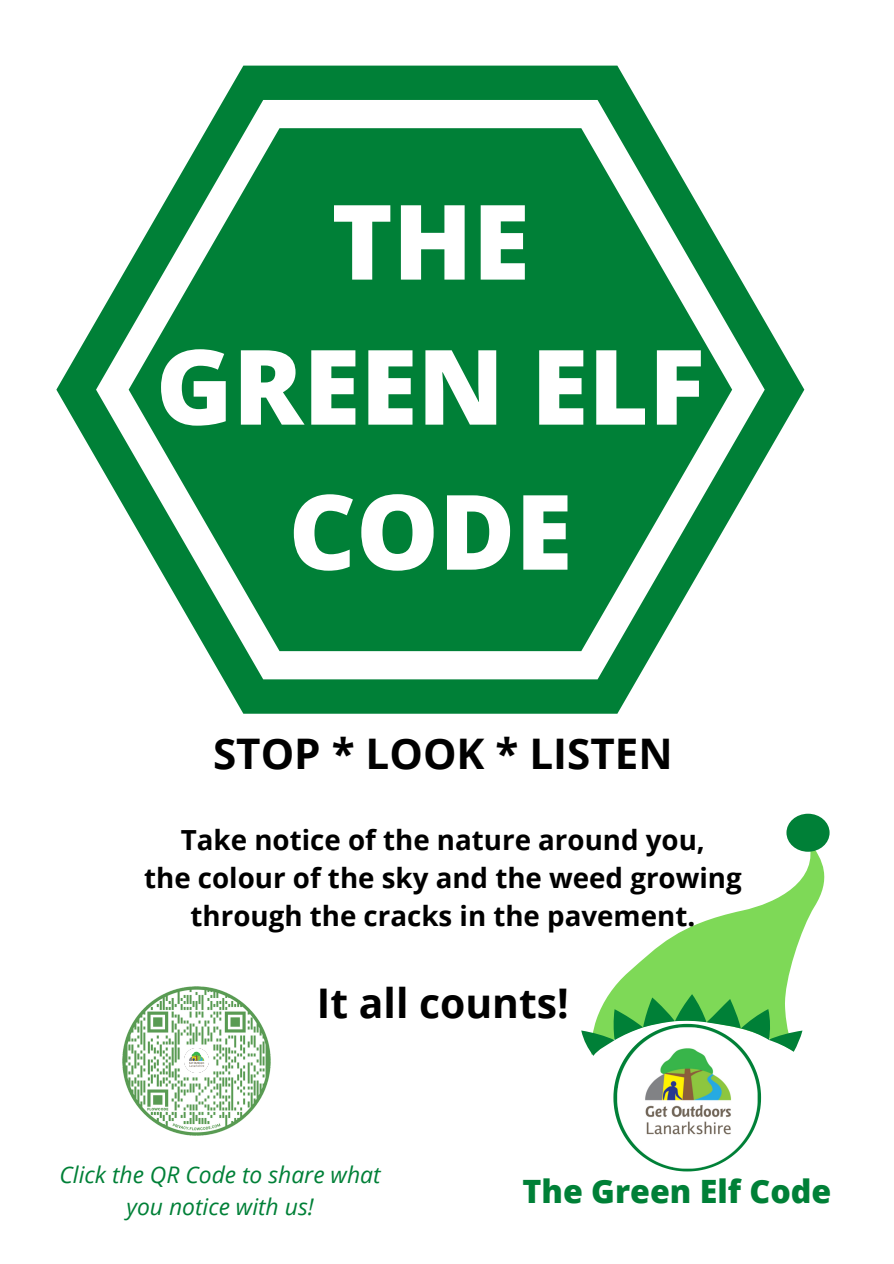
<style>
.page{position:relative;width:894px;height:1264px;background:#fff}
.page>*{position:absolute;margin:0;border:0;box-sizing:border-box;transform-origin:0 0}
.t1{font:800 104.1px "Open Sans";color:#fff}
.t2{font:700 42.15px "Open Sans";color:#000}
.t3{font:700 40.8px "Open Sans";color:#000}
.t4{font:800 32.1px "Open Sans";color:#008037}
.t5{font:700 27.75px "Open Sans";color:#000}
.t6{font:italic 22.95px/31.7px "Open Sans";color:#008037;text-align:center}
</style>
<div class="page">
<svg style="left:609px;top:840px;width:219px;height:192px"></svg>
<div style="left:786px;top:813px;width:43px;height:38px;background:#008037;border-radius:50%"></div>
<svg style="left:581px;top:994px;width:221px;height:177px"></svg>
<img style="left:617px;top:1027px;width:140px;height:141px">
<img style="left:122px;top:986px;width:149px;height:150px">
<img style="left:184px;top:1048px;width:24px;height:24px">
<svg style="left:56px;top:66px;width:748px;height:647px"></svg>
<svg style="left:96px;top:100px;width:668px;height:579px"></svg>
<svg style="left:129px;top:128px;width:603px;height:523px;fill:#008037"></svg>
<p class="t1" style="left:331px;top:168px;width:200px">THE</p>
<p class="t1" style="left:156px;top:313px;width:550px">GREEN ELF</p>
<p class="t1" style="left:288px;top:458px;width:285px">CODE</p>
<p class="t2" style="left:213px;top:723px;width:461px">STOP * LOOK * LISTEN</p>
<p class="t5" style="left:181px;top:819px;width:525px">Take notice of the nature around you,</p>
<p class="t5" style="left:144px;top:858px;width:599px">the colour of the sky and the weed growing</p>
<p class="t5" style="left:190px;top:896px;width:506px">through the cracks in the pavement.</p>
<p class="t3" style="left:317px;top:974px;width:253px">It all counts!</p>
<p class="t6" style="left:60px;top:1158px;width:322px">Click the QR Code to share what you notice with us!</p>
<p class="t4" style="left:522px;top:1168px;width:310px">The Green Elf Code</p>
</div>
